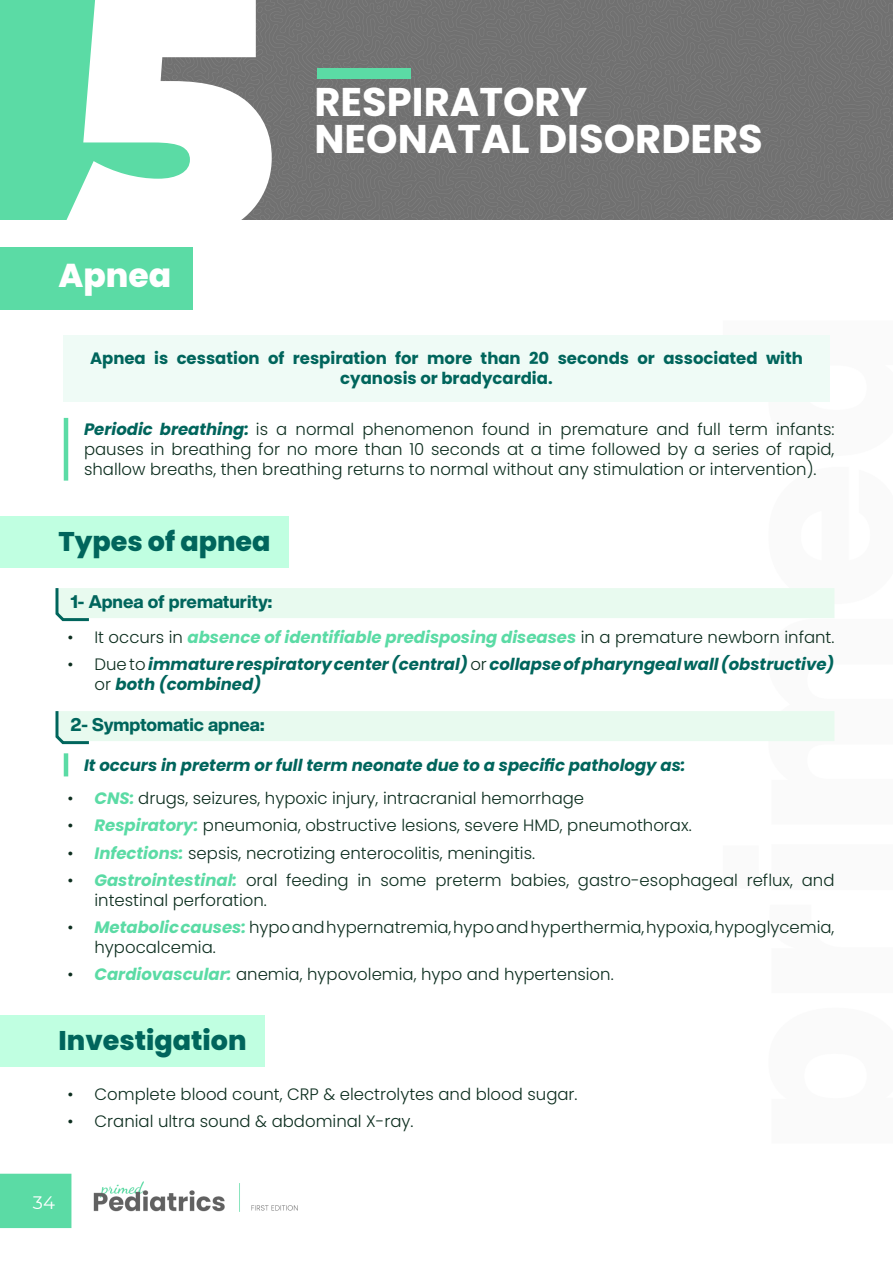
<style>
.page{position:relative;width:893px;height:1263px;background:#fff}
.page>*{position:absolute;margin:0;border:0;box-sizing:border-box;transform-origin:0 0}
.t1{font:900 345px "Montserrat";color:#fff}
.t2{font:700 40.05px "Poppins";color:#fff}
.Major_Subtitle{font:800 33px "Poppins";color:#fff}
.Minor_Subtitle{font:800 27px "Poppins";color:#00655c}
.Small{font:800 18px "Helvetica Now Display";color:#00655c}
.t3{font:18px "Montserrat";color:#fff}
.Line_small{font:300 16.5px/19.8px "Poppins";color:#0d2e1f}
.Line_small-2{font:italic 700 16.5px/19.8px "Poppins";color:#00655c}
.NB_2{font:700 16.5px/19.8px "Poppins";color:#00655c;text-align:center}
.t4{font:italic 700 16.5px "Poppins";color:#5bdba5}
.s1{font-weight:700;font-style:italic;color:#00655c}
.s2{font-weight:300;font-style:normal;color:#0d2e1f}
.s3{font-weight:700;font-style:italic;color:#5bdba5}
</style>
<div class="page">
<img style="left:0;top:247px;width:835px;height:982px">
<img style="left:136px;top:0;width:757px;height:220px">
<div style="left:0;top:101px;width:195px;height:119px;background:#5bdba5"></div>
<div style="left:0;top:0;width:136px;height:115px;background:#5bdba5"></div>
<div style="left:0;top:247px;width:192px;height:62px;background:#5bdba5"></div>
<div style="left:63px;top:335px;width:767px;height:67px;background:#effbf6"></div>
<hr style="left:64px;top:418px;width:4px;height:63px;background:#5bdba5">
<div style="left:0;top:516px;width:289px;height:52px;background:#c0ffe1"></div>
<svg style="left:54px;top:585px;width:780px;height:38px"></svg>
<svg style="left:54px;top:708px;width:780px;height:38px"></svg>
<hr style="left:64px;top:753px;width:4px;height:23px;background:#5bdba5">
<div style="left:0;top:1016px;width:265px;height:51px;background:#c0ffe1"></div>
<div style="left:317px;top:68px;width:93px;height:11px;background:#5bdba5"></div>
<p class="t1" style="left:64px;top:-144px;width:215px">5</p>
<p class="Major_Subtitle" style="left:58px;top:257px;width:114px">Apnea</p>
<p class="t2" style="left:314px;top:78px;width:274px">RESPIRATORY</p>
<p class="t2" style="left:314px;top:116px;width:450px">NEONATAL DISORDERS</p>
<p class="NB_2" style="left:90px;top:348px;width:714px">Apnea is cessation of respiration for more than 20 seconds or associated with cyanosis or bradycardia.</p>
<p class="Line_small" style="left:84px;top:420px;width:752px;text-align:justify"><span class="s1">Periodic breathing:</span> is a normal phenomenon found in premature and full term infants: pauses in breathing for no more than 10 seconds at a time followed by a series of rapid, shallow breaths, then breathing returns to normal without any stimulation or intervention).</p>
<p class="Minor_Subtitle" style="left:58px;top:526px;width:214px">Types of apnea</p>
<p class="Small" style="left:70px;top:589px;width:203px">1- Apnea of prematurity:</p>
<p class="t4" style="left:68px;top:628px;width:768px"><span class="s2">• It occurs in</span> absence of identifiable predisposing diseases <span class="s2">in a premature newborn infant.</span></p>
<p class="Line_small-2" style="left:94px;top:655px;width:741px;text-indent:-27px"><span class="s2">• Due to</span> immature respiratory center (central) <span class="s2">or</span> collapse of pharyngeal wall (obstructive) <span class="s2">or</span> both (combined)</p>
<p class="Small" style="left:70px;top:712px;width:196px">2- Symptomatic apnea:</p>
<p class="Line_small-2" style="left:84px;top:755px;width:603px">It occurs in preterm or full term neonate due to a specific pathology as:</p>
<p class="Line_small" style="left:68px;top:788px;width:518px">• <span class="s3">CNS:</span> drugs, seizures, hypoxic injury, intracranial hemorrhage</p>
<p class="Line_small" style="left:68px;top:816px;width:626px">• <span class="s3">Respiratory:</span> pneumonia, obstructive lesions, severe HMD, pneumothorax.</p>
<p class="Line_small" style="left:68px;top:843px;width:469px">• <span class="s3">Infections:</span> sepsis, necrotizing enterocolitis, meningitis.</p>
<p class="Line_small" style="left:94px;top:870px;width:741px;text-indent:-27px">• <span class="s3">Gastrointestinal:</span> oral feeding in some preterm babies, gastro-esophageal reflux, and intestinal perforation.</p>
<p class="Line_small" style="left:94px;top:917px;width:741px;text-indent:-27px">• <span class="s3">Metabolic causes:</span> hypo and hypernatremia, hypo and hyperthermia, hypoxia, hypoglycemia, hypocalcemia.</p>
<p class="Line_small" style="left:68px;top:964px;width:548px">• <span class="s3">Cardiovascular:</span> anemia, hypovolemia, hypo and hypertension.</p>
<p class="Minor_Subtitle" style="left:58px;top:1025px;width:190px">Investigation</p>
<p class="Line_small" style="left:68px;top:1084px;width:512px">• Complete blood count, CRP &amp; electrolytes and blood sugar.</p>
<p class="Line_small" style="left:68px;top:1111px;width:348px">• Cranial ultra sound &amp; abdominal X-ray.</p>
<p class="t3" style="left:33px;top:1190px;width:24px">34</p>
</div>
